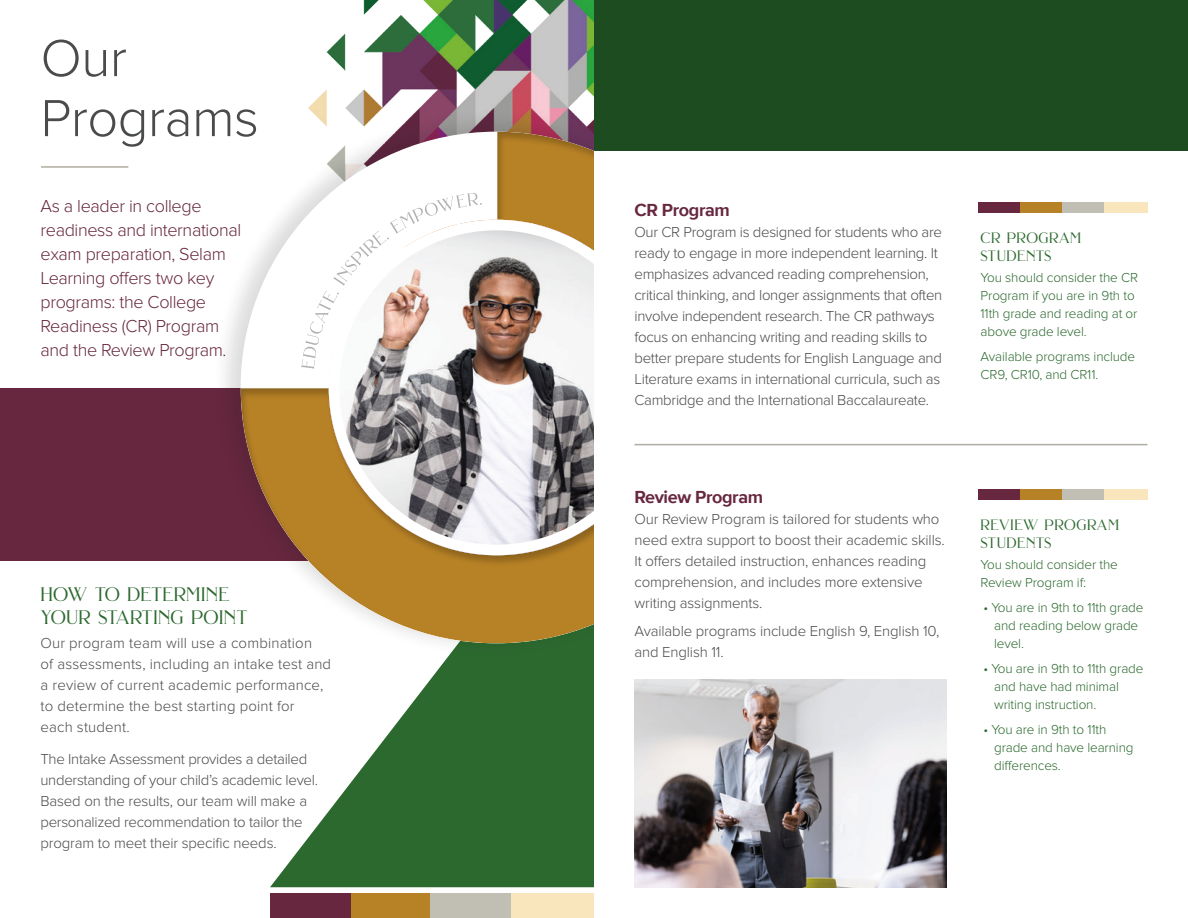
<style>
.page{position:relative;width:1188px;height:918px;background:#fff}
.page>*{position:absolute;margin:0;border:0;box-sizing:border-box;transform-origin:0 0}
.t1{font:300 54px/60px "Proxima Nova";letter-spacing:-.01em;color:#4a4b4b}
.t2{font:19.5px/22.5px "Brilon";letter-spacing:.01em;color:#2c692f}
.t3{font:300 18px/24px "Proxima Nova";letter-spacing:-.02em;color:#67273f}
.t4{font:700 18px "Proxima Nova";letter-spacing:-.02em;color:#67273f}
.t5{font:300 15px/21px "Proxima Nova";letter-spacing:-.02em;color:#4a4b4b}
.t6{font:300 15px/21px "Proxima Nova";letter-spacing:.01em;color:#4a4b4b}
.t7{font:15px/18px "Brilon";letter-spacing:.03em;color:#2c692f}
.t8{font:300 13.5px/18px "Proxima Nova";letter-spacing:-.01em;color:#2c692f}
</style>
<div class="page">
<div style="left:270px;top:893px;width:83px;height:25px;background:#67273f"></div>
<div style="left:351px;top:893px;width:83px;height:25px;background:#b78126"></div>
<div style="left:430px;top:893px;width:83px;height:25px;background:#c1beb4"></div>
<div style="left:511px;top:893px;width:83px;height:25px;background:#f9e6bc"></div>
<svg style="left:270px;top:659px;width:324px;height:228px;fill:#2c692f"></svg>
<img style="left:308px;top:0;width:286px;height:108px">
<div style="left:0;top:388px;width:651px;height:173px;background:#67273f"></div>
<div style="left:212px;top:108px;width:551px;height:551px;background:#1c1c1a;opacity:.15"></div>
<div style="left:240px;top:132px;width:513px;height:513px;background:#1c1c1a;opacity:.25"></div>
<div style="left:329px;top:220px;width:335px;height:335px;background:#fff;border-radius:50%"></div>
<img style="left:339px;top:230px;width:315px;height:315px;border-radius:157px">
<svg style="left:301px;top:193px;width:181px;height:176px"></svg>
<hr style="left:41px;top:166px;width:87px;height:2px;background:#afaca2">
<div style="left:594px;top:0;width:594px;height:918px;background:#fff"></div>
<div style="left:594px;top:0;width:594px;height:150px;background:#1c4c1f"></div>
<hr style="left:634px;top:444px;width:514px;height:1px;background:#afaca2">
<div style="left:978px;top:202px;width:44px;height:10px;background:#67273f"></div>
<div style="left:1021px;top:202px;width:43px;height:10px;background:#b78126"></div>
<div style="left:1062px;top:202px;width:43px;height:10px;background:#c1beb4"></div>
<div style="left:1104px;top:202px;width:44px;height:10px;background:#f9e6bc"></div>
<div style="left:978px;top:489px;width:44px;height:11px;background:#67273f"></div>
<div style="left:1021px;top:489px;width:43px;height:11px;background:#b78126"></div>
<div style="left:1062px;top:489px;width:43px;height:11px;background:#c1beb4"></div>
<div style="left:1104px;top:489px;width:44px;height:11px;background:#f9e6bc"></div>
<img style="left:634px;top:679px;width:312px;height:209px">
<h1 class="t1" style="left:40px;top:29px;width:220px">Our<br>Programs</h1>
<p class="t3" style="left:40px;top:194px;width:202px">As a leader in college readiness and international exam preparation, Selam<br>Learning offers two key programs: the College<br>Readiness (CR) Program and the Review Program.</p>
<h2 class="t2" style="left:40px;top:583px;width:209px">HOW TO DETERMINE<br>YOUR STARTING POINT</h2>
<p class="t6" style="left:40px;top:633px;width:292px">Our program team will use a combination<br>of assessments, including an intake test and a review of current academic performance, to determine the best starting point for<br>each student.</p>
<p class="t5" style="left:40px;top:749px;width:279px">The Intake Assessment provides a detailed understanding of your child’s academic level.<br>Based on the results, our team will make a personalized recommendation to tailor the program to meet their specific needs.</p>
<p class="t4" style="left:634px;top:197px;width:97px">CR Program</p>
<p class="t5" style="left:634px;top:222px;width:309px">Our CR Program is designed for students who are ready to engage in more independent learning. It emphasizes advanced reading comprehension, critical thinking, and longer assignments that often involve independent research. The CR pathways focus on enhancing writing and reading skills to better prepare students for English Language and Literature exams in international curricula, such as Cambridge and the International Baccalaureate.</p>
<p class="t7" style="left:981px;top:229px;width:102px">CR PROGRAM<br>STUDENTS</p>
<p class="t8" style="left:981px;top:269px;width:159px">You should consider the CR<br>Program if you are in 9th to<br>11th grade and reading at or above grade level.</p>
<p class="t8" style="left:981px;top:348px;width:156px">Available programs include<br>CR9, CR10, and CR11.</p>
<p class="t4" style="left:634px;top:484px;width:130px">Review Program</p>
<p class="t5" style="left:634px;top:509px;width:312px">Our Review Program is tailored for students who need extra support to boost their academic skills.<br>It offers detailed instruction, enhances reading comprehension, and includes more extensive writing assignments.</p>
<p class="t5" style="left:634px;top:621px;width:306px">Available programs include English 9, English 10, and English 11.</p>
<p class="t7" style="left:981px;top:516px;width:140px">REVIEW PROGRAM<br>STUDENTS</p>
<p class="t8" style="left:981px;top:556px;width:139px">You should consider the<br>Review Program if:</p>
<p class="t8" style="left:994px;top:599px;width:151px;text-indent:-11px">• You are in 9th to 11th grade and reading below grade level.</p>
<p class="t8" style="left:994px;top:660px;width:151px;text-indent:-11px">• You are in 9th to 11th grade and have had minimal writing instruction.</p>
<p class="t8" style="left:994px;top:720px;width:141px;text-indent:-11px">• You are in 9th to 11th grade and have learning differences.</p>
</div>
